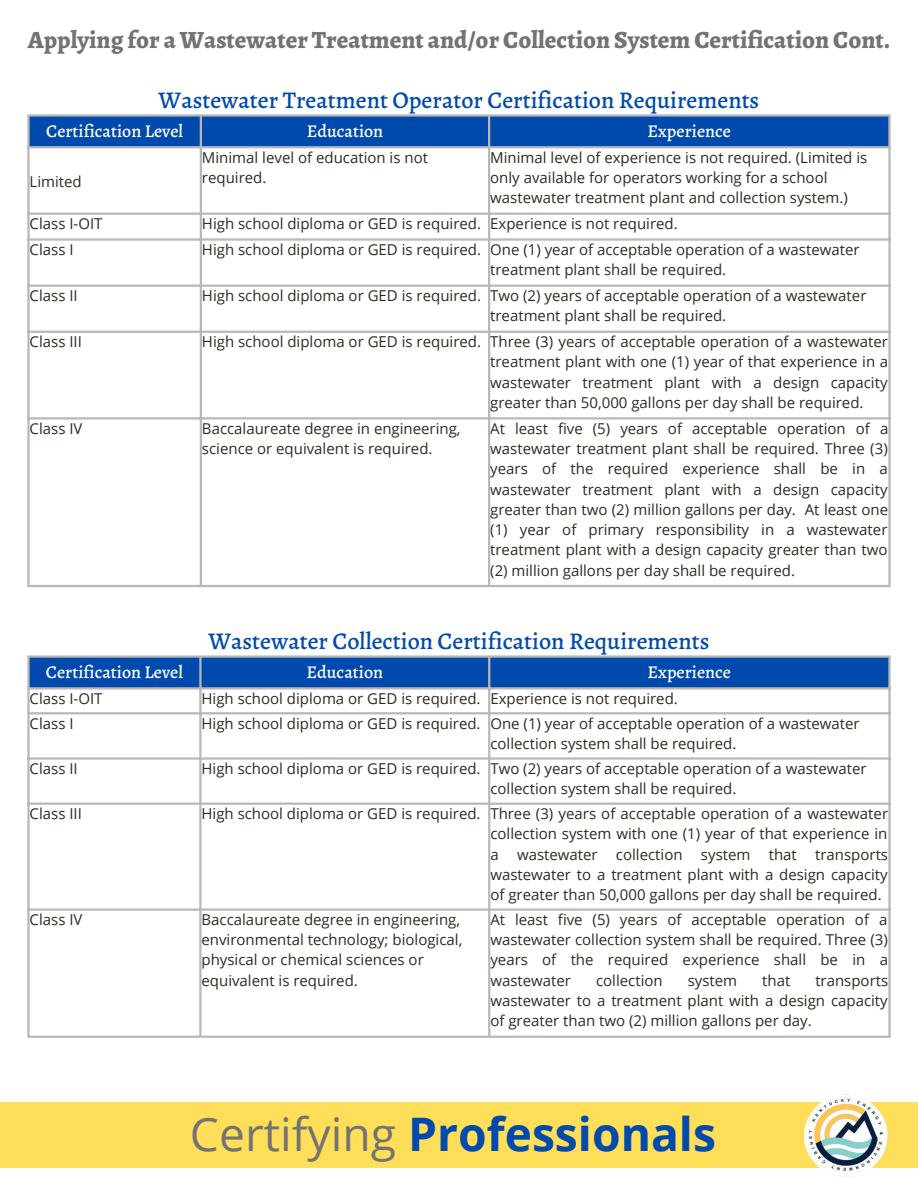
<style>
.page{position:relative;width:918px;height:1188px;background:#fff}
.page>*{position:absolute;margin:0;border:0;box-sizing:border-box;transform-origin:0 0}
.t1{font:700 46.2px "Open Sans";color:#004aad}
.t2{font:800 24.75px "Alegreya";color:#737373}
.t3{font:500 24px "Alegreya";color:#004aad}
.t4{font:500 18px "Alegreya";color:#fff}
.t5{font:15px/20.2px "Open Sans";color:#2f2b1f}
.s1{font-weight:400;color:#737373}
</style>
<div class="page">
<div style="left:0;top:1102px;width:918px;height:65px;background:#ffde59"></div>
<img style="left:801px;top:1094px;width:90px;height:77px">
<div style="left:30px;top:117px;width:858px;height:29px;background:#004aad"></div>
<hr style="left:27px;top:117px;width:3px;height:468px;background:#b8b8b8">
<hr style="left:200px;top:117px;width:2px;height:468px;background:#b8b8b8">
<hr style="left:488px;top:117px;width:2px;height:468px;background:#b8b8b8">
<hr style="left:888px;top:117px;width:3px;height:468px;background:#b8b8b8">
<hr style="left:27px;top:114px;width:864px;height:3px;background:#b8b8b8">
<hr style="left:27px;top:146px;width:864px;height:2px;background:#b8b8b8">
<hr style="left:27px;top:213px;width:864px;height:2px;background:#b8b8b8">
<hr style="left:27px;top:238px;width:864px;height:3px;background:#b8b8b8">
<hr style="left:27px;top:285px;width:864px;height:2px;background:#b8b8b8">
<hr style="left:27px;top:331px;width:864px;height:2px;background:#b8b8b8">
<hr style="left:27px;top:417px;width:864px;height:3px;background:#b8b8b8">
<hr style="left:27px;top:585px;width:864px;height:2px;background:#b8b8b8">
<div style="left:30px;top:658px;width:858px;height:29px;background:#004aad"></div>
<hr style="left:27px;top:658px;width:3px;height:378px;background:#b8b8b8">
<hr style="left:199px;top:658px;width:3px;height:378px;background:#b8b8b8">
<hr style="left:488px;top:658px;width:2px;height:378px;background:#b8b8b8">
<hr style="left:888px;top:658px;width:3px;height:378px;background:#b8b8b8">
<hr style="left:27px;top:655px;width:864px;height:3px;background:#b8b8b8">
<hr style="left:27px;top:687px;width:864px;height:3px;background:#b8b8b8">
<hr style="left:27px;top:712px;width:864px;height:2px;background:#b8b8b8">
<hr style="left:27px;top:757px;width:864px;height:3px;background:#b8b8b8">
<hr style="left:27px;top:803px;width:864px;height:2px;background:#b8b8b8">
<hr style="left:27px;top:908px;width:864px;height:3px;background:#b8b8b8">
<hr style="left:27px;top:1036px;width:864px;height:2px;background:#b8b8b8">
<p class="t2" style="left:28px;top:23px;width:864px">Applying for a Wastewater Treatment and/or Collection System Certification Cont.</p>
<p class="t3" style="left:159px;top:83px;width:602px">Wastewater Treatment Operator Certification Requirements</p>
<p class="t4" style="left:46px;top:119px;width:138px">Certification Level</p>
<p class="t4" style="left:307px;top:119px;width:78px">Education</p>
<p class="t4" style="left:648px;top:119px;width:85px">Experience</p>
<p class="t5" style="left:30px;top:171px;width:54px">Limited</p>
<p class="t5" style="left:202px;top:147px;width:228px">Minimal level of education is not required.</p>
<p class="t5" style="left:490px;top:147px;width:379px">Minimal level of experience is not required. (Limited is only available for operators working for a school wastewater treatment plant and collection system.)</p>
<p class="t5" style="left:30px;top:213px;width:74px">Class I-OIT</p>
<p class="t5" style="left:202px;top:213px;width:281px">High school diploma or GED is required.</p>
<p class="t5" style="left:490px;top:213px;width:189px">Experience is not required.</p>
<p class="t5" style="left:30px;top:239px;width:45px">Class I</p>
<p class="t5" style="left:202px;top:239px;width:281px">High school diploma or GED is required.</p>
<p class="t5" style="left:490px;top:239px;width:371px">One (1) year of acceptable operation of a wastewater treatment plant shall be required.</p>
<p class="t5" style="left:30px;top:285px;width:50px">Class II</p>
<p class="t5" style="left:202px;top:285px;width:281px">High school diploma or GED is required.</p>
<p class="t5" style="left:490px;top:285px;width:378px">Two (2) years of acceptable operation of a wastewater treatment plant shall be required.</p>
<p class="t5" style="left:30px;top:331px;width:54px">Class III</p>
<p class="t5" style="left:202px;top:331px;width:281px">High school diploma or GED is required.</p>
<p class="t5" style="left:490px;top:331px;width:400px;text-align:justify">Three (3) years of acceptable operation of a wastewater treatment plant with one (1) year of that experience in a wastewater treatment plant with a design capacity greater than 50,000 gallons per day shall be required.</p>
<p class="t5" style="left:30px;top:418px;width:54px">Class IV</p>
<p class="t5" style="left:202px;top:418px;width:260px">Baccalaureate degree in engineering, science or equivalent is required.</p>
<p class="t5" style="left:490px;top:418px;width:400px;text-align:justify">At least five (5) years of acceptable operation of a wastewater treatment plant shall be required. Three (3) years of the required experience shall be in a wastewater treatment plant with a design capacity greater than two (2) million gallons per day. At least one (1) year of primary responsibility in a wastewater treatment plant with a design capacity greater than two (2) million gallons per day shall be required.</p>
<p class="t3" style="left:208px;top:624px;width:503px">Wastewater Collection Certification Requirements</p>
<p class="t4" style="left:46px;top:660px;width:138px">Certification Level</p>
<p class="t4" style="left:307px;top:660px;width:78px">Education</p>
<p class="t4" style="left:648px;top:660px;width:85px">Experience</p>
<p class="t5" style="left:30px;top:688px;width:74px">Class I-OIT</p>
<p class="t5" style="left:202px;top:688px;width:281px">High school diploma or GED is required.</p>
<p class="t5" style="left:490px;top:688px;width:189px">Experience is not required.</p>
<p class="t5" style="left:30px;top:713px;width:45px">Class I</p>
<p class="t5" style="left:202px;top:713px;width:281px">High school diploma or GED is required.</p>
<p class="t5" style="left:490px;top:713px;width:371px">One (1) year of acceptable operation of a wastewater collection system shall be required.</p>
<p class="t5" style="left:30px;top:758px;width:50px">Class II</p>
<p class="t5" style="left:202px;top:758px;width:281px">High school diploma or GED is required.</p>
<p class="t5" style="left:490px;top:758px;width:378px">Two (2) years of acceptable operation of a wastewater collection system shall be required.</p>
<p class="t5" style="left:30px;top:803px;width:54px">Class III</p>
<p class="t5" style="left:202px;top:803px;width:281px">High school diploma or GED is required.</p>
<p class="t5" style="left:490px;top:803px;width:399px;text-align:justify">Three (3) years of acceptable operation of a wastewater collection system with one (1) year of that experience in a wastewater collection system that transports wastewater to a treatment plant with a design capacity of greater than 50,000 gallons per day shall be required.</p>
<p class="t5" style="left:30px;top:909px;width:54px">Class IV</p>
<p class="t5" style="left:202px;top:909px;width:262px">Baccalaureate degree in engineering, environmental technology; biological, physical or chemical sciences or equivalent is required.</p>
<p class="t5" style="left:490px;top:909px;width:399px;text-align:justify">At least five (5) years of acceptable operation of a wastewater collection system shall be required. Three (3) years of the required experience shall be in a wastewater</p>
<p class="t5" style="left:596px;top:970px;width:68px">collection</p>
<p class="t5" style="left:688px;top:970px;width:51px">system</p>
<p class="t5" style="left:762px;top:970px;width:30px">that</p>
<p class="t5" style="left:490px;top:970px;width:399px;text-align:justify;text-indent:325px">transports wastewater to a treatment plant with a design capacity of greater than two (2) million gallons per day.</p>
<p class="t1" style="left:190px;top:1102px;width:528px"><span class="s1">Certifying</span> Professionals</p>
</div>
